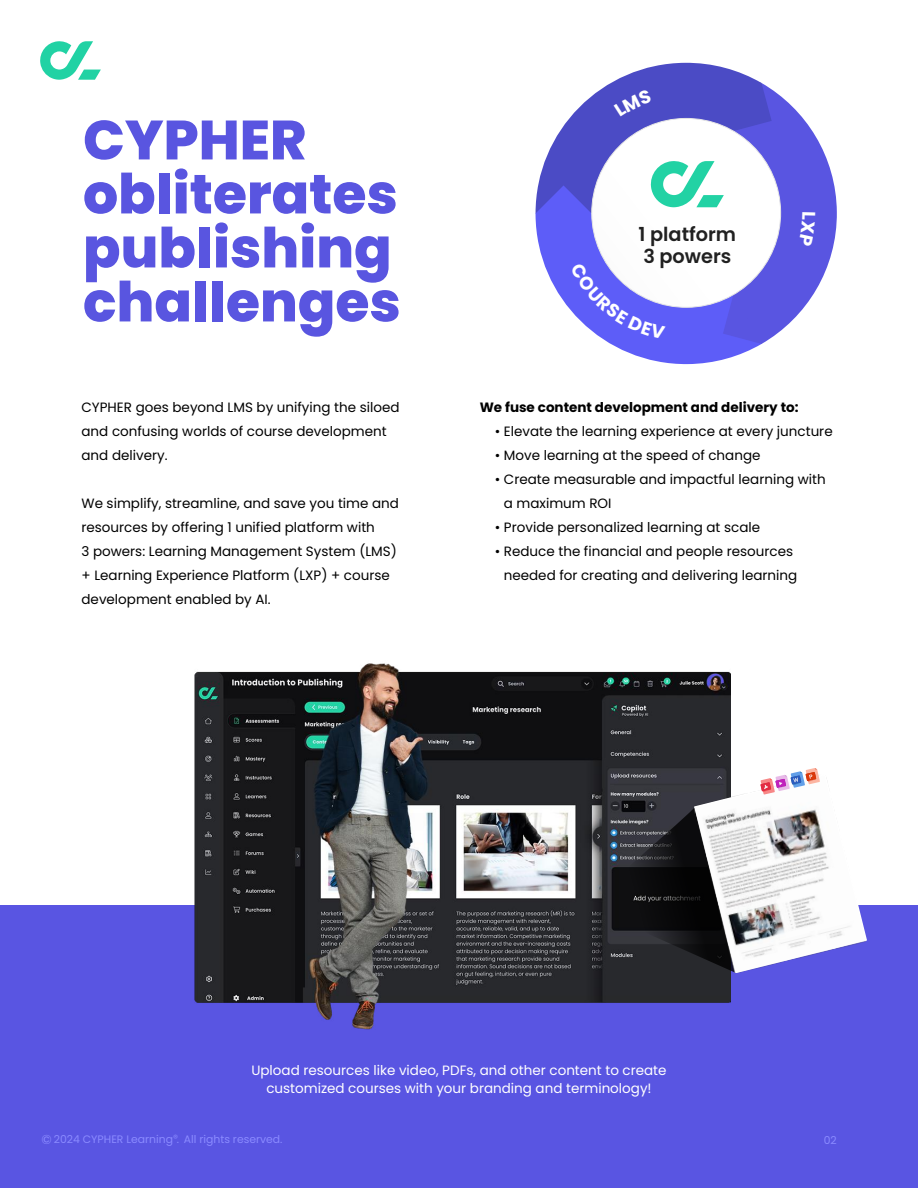
<style>
.page{position:relative;width:918px;height:1188px;background:#fff}
.page>*{position:absolute;margin:0;border:0;box-sizing:border-box;transform-origin:0 0}
.t1{font:800 55.2px/54px "Poppins";color:#5955e0}
.t2{font:600 19.35px/22px "Poppins";color:#212121}
.t3{font:13.5px/24px "Poppins";color:#000}
.t4{font:13.5px/18px "Poppins";color:#fff;text-align:center}
.t5{font:700 13.5px "Poppins";color:#000}
.t6{font:10.8px "Poppins";color:#8a8aff}
.s1{font-size:13.05px}
.s2{font-family:"Koz Go Pr 6 N"}
</style>
<div class="page">
<div style="left:0;top:906px;width:918px;height:282px;background:#5955e2"></div>
<img style="left:194px;top:663px;width:537px;height:367px">
<svg style="left:627px;top:768px;width:241px;height:205px"></svg>
<svg style="left:40px;top:41px;width:61px;height:39px"></svg>
<svg style="left:536px;top:63px;width:301px;height:302px"></svg>
<h1 class="t1" style="left:83px;top:113px;width:319px">CYPHER obliterates publishing challenges</h1>
<p class="t3" style="left:82px;top:395px;width:320px">CYPHER goes beyond LMS by unifying the siloed and confusing worlds of course development and delivery.</p>
<p class="t3" style="left:82px;top:491px;width:319px">We simplify, streamline, and save you time and resources by offering 1 unified platform with<br>3 powers: Learning Management System (LMS) + Learning Experience Platform (LXP) + course development enabled by AI.</p>
<h2 class="t2" style="left:639px;top:223px;width:99px">1 platform<br>3 powers</h2>
<p class="t5" style="left:480px;top:399px;width:320px">We fuse content development and delivery to:</p>
<p class="t3" style="left:495px;top:419px;width:339px">• Elevate the learning experience at every juncture</p>
<p class="t3" style="left:495px;top:443px;width:267px">• Move learning at the speed of change</p>
<p class="t3" style="left:504px;top:467px;width:323px;text-indent:-9px">• Create measurable and impactful learning with a maximum ROI</p>
<p class="t3" style="left:495px;top:515px;width:267px">• Provide personalized learning at scale</p>
<p class="t3" style="left:504px;top:539px;width:295px;text-indent:-9px">• Reduce the financial and people resources needed for creating and delivering learning</p>
<p class="t4" style="left:251px;top:1061px;width:417px">Upload resources like video, PDFs, and other content to create customized courses with your branding and terminology!</p>
<p class="t6" style="left:42px;top:1133px;width:243px"><span class="s1">©</span> 2024 CYPHER Learning<span class="s2">®</span>. All rights reserved.</p>
<p class="t6" style="left:824px;top:1134px;width:15px">02</p>
</div>
